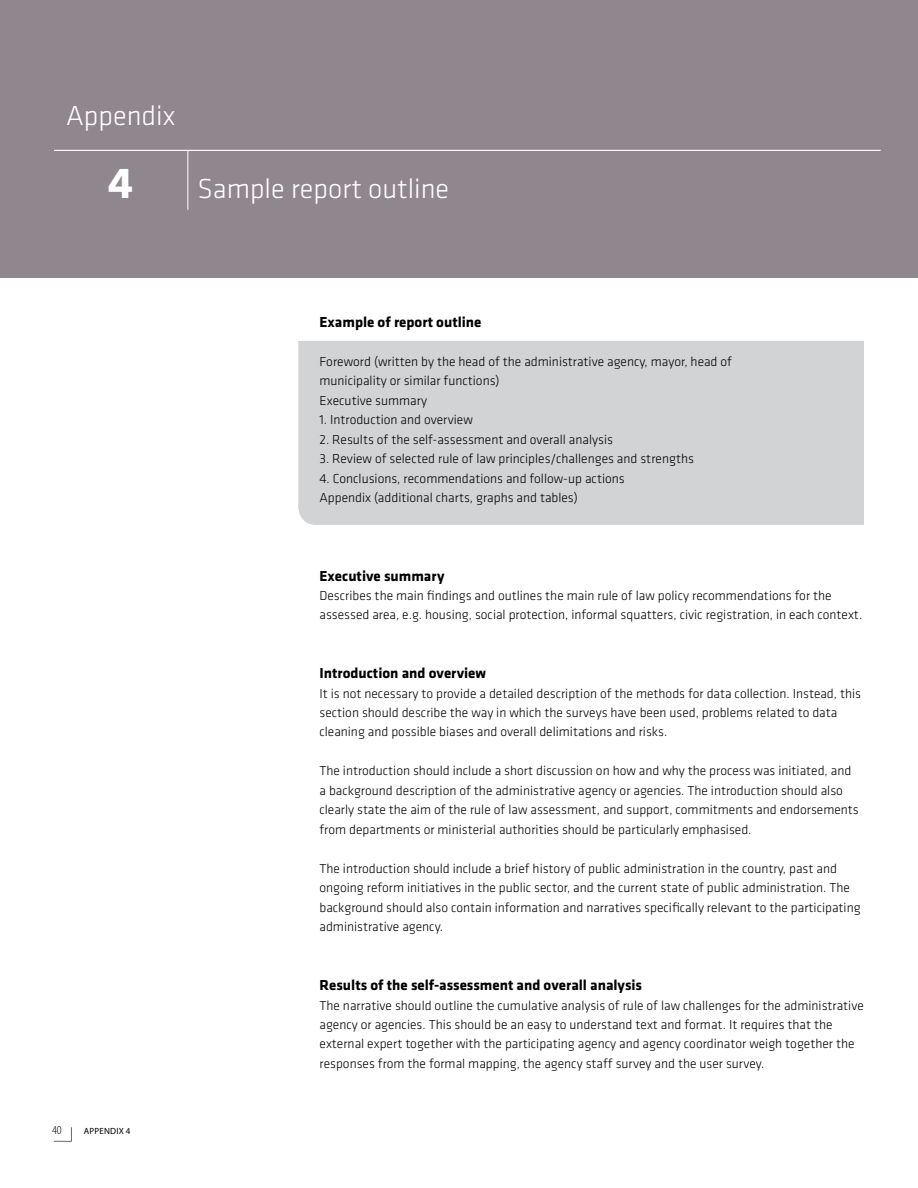
<style>
.page{position:relative;width:918px;height:1188px;background:#fff}
.page>*{position:absolute;margin:0;border:0;box-sizing:border-box;transform-origin:0 0}
.t1{font:700 45px "Klavika";color:#fff}
.t2{font:300 28.5px "Klavika";color:#fff}
.t3{font:700 15px "Klavika";color:#000}
.t4{font:300 13.5px/19.5px "Klavika";color:#000}
.t5{font:300 condensed 12.15px "Myriad Pro";color:#000;scale:1.11 1}
.t6{font:9px "Myriad Pro";letter-spacing:.02em;color:#000}
</style>
<div class="page">
<svg style="left:54px;top:1127px;width:18px;height:15px"></svg>
<div style="left:298px;top:341px;width:566px;height:184px;background:#d1d3d4"></div>
<div style="left:0;top:0;width:918px;height:277px;background:#90878e"></div>
<hr style="left:54px;top:150px;width:827px;height:1px;background:#fff">
<hr style="left:188px;top:151px;width:1px;height:59px;background:#fff">
<h2 class="t2" style="left:66px;top:100px;width:111px">Appendix</h2>
<h1 class="t1" style="left:108px;top:158px;width:27px">4</h1>
<h2 class="t2" style="left:197px;top:173px;width:253px">Sample report outline</h2>
<p class="t5" style="left:52px;top:1124px;width:10px">40</p>
<p class="t6" style="left:84px;top:1126px;width:48px">APPENDIX 4</p>
<p class="t3" style="left:320px;top:314px;width:164px">Example of report outline</p>
<p class="t4" style="left:320px;top:352px;width:414px">Foreword (written by the head of the administrative agency, mayor, head of municipality or similar functions)<br>Executive summary</p>
<p class="t4" style="left:320px;top:411px;width:155px">1. Introduction and overview</p>
<p class="t4" style="left:320px;top:430px;width:295px">2. Results of the self-assessment and overall analysis</p>
<p class="t4" style="left:320px;top:449px;width:376px">3. Review of selected rule of law principles/challenges and strengths</p>
<p class="t4" style="left:320px;top:469px;width:307px">4. Conclusions, recommendations and follow-up actions<br>Appendix (additional charts, graphs and tables)</p>
<p class="t3" style="left:320px;top:567px;width:127px">Executive summary</p>
<p class="t4" style="left:320px;top:586px;width:544px">Describes the main findings and outlines the main rule of law policy recommendations for the assessed area, e.g. housing, social protection, informal squatters, civic registration, in each context.</p>
<p class="t3" style="left:320px;top:665px;width:168px">Introduction and overview</p>
<p class="t4" style="left:320px;top:684px;width:543px">It is not necessary to provide a detailed description of the methods for data collection. Instead, this section should describe the way in which the surveys have been used, problems related to data cleaning and possible biases and overall delimitations and risks.</p>
<p class="t4" style="left:320px;top:762px;width:541px">The introduction should include a short discussion on how and why the process was initiated, and a background description of the administrative agency or agencies. The introduction should also clearly state the aim of the rule of law assessment, and support, commitments and endorsements from departments or ministerial authorities should be particularly emphasised.</p>
<p class="t4" style="left:320px;top:859px;width:543px">The introduction should include a brief history of public administration in the country, past and ongoing reform initiatives in the public sector, and the current state of public administration. The background should also contain information and narratives specifically relevant to the participating administrative agency.</p>
<p class="t3" style="left:320px;top:977px;width:324px">Results of the self-assessment and overall analysis</p>
<p class="t4" style="left:320px;top:996px;width:546px">The narrative should outline the cumulative analysis of rule of law challenges for the administrative agency or agencies. This should be an easy to understand text and format. It requires that the external expert together with the participating agency and agency coordinator weigh together the responses from the formal mapping, the agency staff survey and the user survey.</p>
</div>
